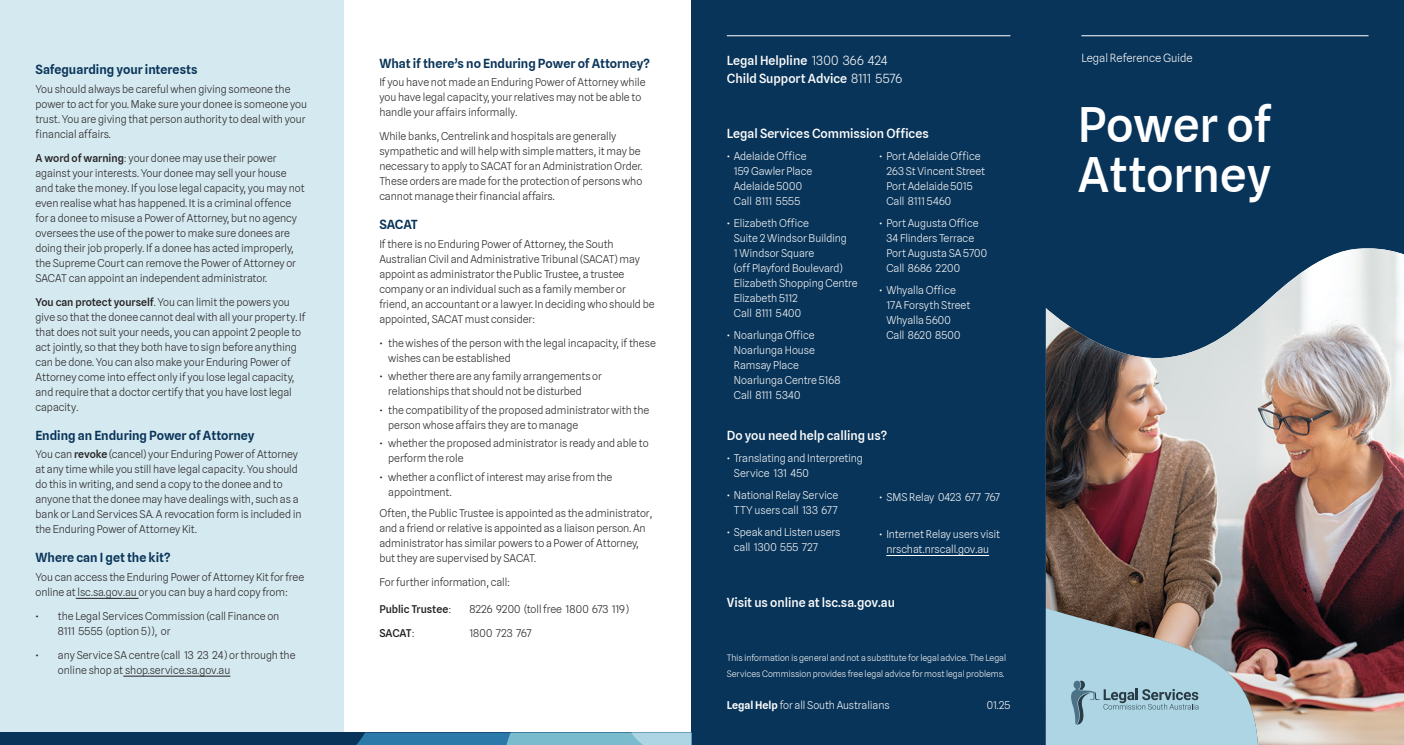
<style>
.page{position:relative;width:1404px;height:745px;background:#fff}
.page>*{position:absolute;margin:0;border:0;box-sizing:border-box;transform-origin:0 0}
.Heading_Level_1{font:500 47.5px/50px "Spline Sans";color:#fff}
.Heading_Level_2{font:500 12.5px "Spline Sans";color:#fff}
.Heading_Level_3{font:600 12.5px "Spline Sans";color:#093459}
.Cover_Sub_Title{font:300 11.25px "Spline Sans";color:#fff}
.Body_Copy{font:300 10.62px/15px "Spline Sans";color:#231f20}
.Dot_Points{font:300 10.62px "Spline Sans";color:#fff}
.Body_Copy-2{font:300 10.62px/15px "Spline Sans";letter-spacing:-.005em;color:#fff}
.Body_Copy-3{font:500 10.62px "Spline Sans";letter-spacing:-.005em;color:#231f20}
.Dot_Points-2{font:300 10.62px "Spline Sans";letter-spacing:-.02em;color:#fff}
.Heading_Level_2-2{font:300 8.75px/16.2px "Spline Sans";color:#fff}
.s1{font-weight:500}
.s2{font-weight:300}
.s3{font-weight:600}
</style>
<div class="page">
<div style="left:691px;top:0;width:365px;height:744px;background:#093459"></div>
<hr style="left:726px;top:35px;width:284px;height:1px;background:#fff">
<hr style="left:886px;top:555px;width:103px;height:1px;background:#fff">
<div style="left:1045px;top:0;width:358px;height:744px;background:#093459"></div>
<hr style="left:1081px;top:35px;width:287px;height:1px;background:#fff">
<div style="left:0;top:0;width:344px;height:744px;background:#d5e9f0"></div>
<div style="left:0;top:732px;width:691px;height:12px;background:#093459"></div>
<svg style="left:357px;top:732px;width:334px;height:12px;background:#5a9cbb"></svg>
<img style="left:1045px;top:248px;width:358px;height:496px">
<hr style="left:76px;top:597px;width:62px;height:1px;background:#231f20">
<hr style="left:123px;top:675px;width:107px;height:1px;background:#231f20">
<svg style="left:1045px;top:607px;width:213px;height:137px;background:#9cb4bd"></svg>
<p class="Heading_Level_3" style="left:35px;top:62px;width:163px">Safeguarding your interests</p>
<p class="Body_Copy" style="left:35px;top:81px;width:273px">You should always be careful when giving someone the power to act for you. Make sure your donee is someone you trust. You are giving that person authority to deal with your financial affairs.</p>
<p class="Body_Copy" style="left:35px;top:150px;width:271px"><span class="s1">A word of warning</span>: your donee may use their power against your interests. Your donee may sell your house and take the money. If you lose legal capacity, you may not even realise what has happened. It is a criminal offence for a donee to misuse a Power of Attorney, but no agency oversees the use of the power to make sure donees are doing their job properly. If a donee has acted improperly, the Supreme Court can remove the Power of Attorney or SACAT can appoint an independent administrator.</p>
<p class="Body_Copy" style="left:35px;top:294px;width:271px"><span class="s1">You can protect yourself</span>. You can limit the powers you give so that the donee cannot deal with all your property. If that does not suit your needs, you can appoint 2 people to act jointly, so that they both have to sign before anything can be done. You can also make your Enduring Power of Attorney come into effect only if you lose legal capacity, and require that a doctor certify that you have lost legal capacity.</p>
<p class="Heading_Level_3" style="left:35px;top:427px;width:221px">Ending an Enduring Power of Attorney</p>
<p class="Body_Copy" style="left:35px;top:446px;width:268px">You can <span class="s1">revoke</span> (cancel) your Enduring Power of Attorney at any time while you still have legal capacity. You should do this in writing, and send a copy to the donee and to anyone that the donee may have dealings with, such as a bank or Land Services SA. A revocation form is included in the Enduring Power of Attorney Kit.</p>
<p class="Heading_Level_3" style="left:35px;top:549px;width:136px">Where can I get the kit?</p>
<p class="Body_Copy" style="left:35px;top:569px;width:270px">You can access the Enduring Power of Attorney Kit for free online at lsc.sa.gov.au or you can buy a hard copy from:</p>
<p class="Body_Copy" style="left:58px;top:607px;width:223px;text-indent:-22px">• the Legal Services Commission (call Finance on<br>8111 5555 (option 5)), or</p>
<p class="Body_Copy" style="left:58px;top:646px;width:239px;text-indent:-22px">• any Service SA centre (call 13 23 24) or through the online shop at shop.service.sa.gov.au</p>
<p class="Heading_Level_3" style="left:379px;top:55px;width:272px">What if there’s no Enduring Power of Attorney?</p>
<p class="Body_Copy" style="left:379px;top:75px;width:268px">If you have not made an Enduring Power of Attorney while you have legal capacity, your relatives may not be able to handle your affairs informally.</p>
<p class="Body_Copy" style="left:379px;top:129px;width:264px">While banks, Centrelink and hospitals are generally sympathetic and will help with simple matters, it may be necessary to apply to SACAT for an Administration Order.<br>These orders are made for the protection of persons who cannot manage their financial affairs.</p>
<p class="Heading_Level_3" style="left:379px;top:216px;width:40px">SACAT</p>
<p class="Body_Copy" style="left:379px;top:236px;width:277px">If there is no Enduring Power of Attorney, the South Australian Civil and Administrative Tribunal (SACAT) may appoint as administrator the Public Trustee, a trustee company or an individual such as a family member or friend, an accountant or a lawyer. In deciding who should be appointed, SACAT must consider:</p>
<p class="Body_Copy" style="left:388px;top:335px;width:269px;text-indent:-9px">• the wishes of the person with the legal incapacity, if these wishes can be established</p>
<p class="Body_Copy" style="left:388px;top:368px;width:215px;text-indent:-9px">• whether there are any family arrangements or relationships that should not be disturbed</p>
<p class="Body_Copy" style="left:388px;top:402px;width:262px;text-indent:-9px">• the compatibility of the proposed administrator with the person whose affairs they are to manage</p>
<p class="Body_Copy" style="left:388px;top:435px;width:262px;text-indent:-9px">• whether the proposed administrator is ready and able to perform the role</p>
<p class="Body_Copy" style="left:388px;top:469px;width:226px;text-indent:-9px">• whether a conflict of interest may arise from the appointment.</p>
<p class="Body_Copy" style="left:379px;top:505px;width:274px">Often, the Public Trustee is appointed as the administrator, and a friend or relative is appointed as a liaison person. An administrator has similar powers to a Power of Attorney, but they are supervised by SACAT.</p>
<p class="Body_Copy" style="left:379px;top:574px;width:132px">For further information, call:</p>
<p class="Body_Copy-3" style="left:379px;top:602px;width:73px">Public Trustee<span class="s2">:</span></p>
<p class="Body_Copy" style="left:469px;top:601px;width:161px">8226 9200 (toll free 1800 673 119)</p>
<p class="Body_Copy-3" style="left:379px;top:626px;width:37px">SACAT<span class="s2">:</span></p>
<p class="Body_Copy" style="left:469px;top:625px;width:64px">1800 723 767</p>
<p class="Heading_Level_2" style="left:726px;top:53px;width:162px">Legal Helpline <span class="s2">1300 366 424</span></p>
<p class="Heading_Level_2" style="left:726px;top:70px;width:177px">Child Support Advice <span class="s2">8111 5576</span></p>
<p class="Heading_Level_2" style="left:726px;top:125px;width:203px">Legal Services Commission Offices</p>
<p class="Body_Copy-2" style="left:726px;top:148px;width:81px">• Adelaide Office</p>
<p class="Dot_Points" style="left:733px;top:164px;width:80px">159 Gawler Place</p>
<p class="Dot_Points" style="left:733px;top:179px;width:70px">Adelaide 5000</p>
<p class="Dot_Points" style="left:733px;top:194px;width:68px">Call 8111 5555</p>
<p class="Body_Copy-2" style="left:726px;top:215px;width:84px">• Elizabeth Office</p>
<p class="Dot_Points" style="left:733px;top:231px;width:114px">Suite 2 Windsor Building</p>
<p class="Dot_Points" style="left:733px;top:246px;width:82px">1 Windsor Square</p>
<p class="Dot_Points" style="left:733px;top:261px;width:110px">(off Playford Boulevard)</p>
<p class="Dot_Points" style="left:733px;top:276px;width:125px">Elizabeth Shopping Centre</p>
<p class="Dot_Points-2" style="left:733px;top:291px;width:65px">Elizabeth 5112</p>
<p class="Dot_Points" style="left:733px;top:306px;width:69px">Call 8111 5400</p>
<p class="Body_Copy-2" style="left:726px;top:327px;width:89px">• Noarlunga Office</p>
<p class="Dot_Points" style="left:733px;top:343px;width:82px">Noarlunga House</p>
<p class="Dot_Points" style="left:733px;top:358px;width:67px">Ramsay Place</p>
<p class="Dot_Points" style="left:733px;top:373px;width:108px">Noarlunga Centre 5168</p>
<p class="Dot_Points" style="left:733px;top:388px;width:68px">Call 8111 5340</p>
<p class="Body_Copy-2" style="left:879px;top:148px;width:103px">• Port Adelaide Office</p>
<p class="Dot_Points" style="left:886px;top:164px;width:100px">263 St Vincent Street</p>
<p class="Dot_Points" style="left:886px;top:179px;width:88px">Port Adelaide 5015</p>
<p class="Dot_Points" style="left:886px;top:194px;width:66px">Call 8111 5460</p>
<p class="Body_Copy-2" style="left:879px;top:215px;width:101px">• Port Augusta Office</p>
<p class="Dot_Points" style="left:886px;top:231px;width:89px">34 Flinders Terrace</p>
<p class="Dot_Points" style="left:886px;top:246px;width:102px">Port Augusta SA 5700</p>
<p class="Dot_Points" style="left:886px;top:261px;width:75px">Call 8686 2200</p>
<p class="Body_Copy-2" style="left:879px;top:282px;width:78px">• Whyalla Office</p>
<p class="Dot_Points" style="left:886px;top:298px;width:85px">17A Forsyth Street</p>
<p class="Dot_Points" style="left:886px;top:313px;width:66px">Whyalla 5600</p>
<p class="Dot_Points" style="left:886px;top:328px;width:76px">Call 8620 8500</p>
<p class="Heading_Level_2" style="left:726px;top:427px;width:162px">Do you need help calling us?</p>
<p class="Body_Copy-2" style="left:733px;top:450px;width:130px;text-indent:-7px">• Translating and Interpreting<br>Service 131 450</p>
<p class="Body_Copy-2" style="left:726px;top:487px;width:113px;text-align:right">• National Relay Service<br>TTY users call 133 677</p>
<p class="Body_Copy-2" style="left:733px;top:524px;width:108px;text-indent:-7px">• Speak and Listen users call 1300 555 727</p>
<p class="Body_Copy-2" style="left:879px;top:489px;width:122px">• SMS Relay 0423 677 767</p>
<p class="Body_Copy-2" style="left:879px;top:526px;width:122px;text-align:center">• Internet Relay users visit nrschat.nrscall.gov.au</p>
<p class="Heading_Level_2" style="left:726px;top:593px;width:170px">Visit us online at lsc.sa.gov.au</p>
<p class="Heading_Level_2-2" style="left:726px;top:649px;width:281px">This information is general and not a substitute for legal advice. The Legal<br>Services Commission provides free legal advice for most legal problems.</p>
<p class="Body_Copy-2" style="left:726px;top:696px;width:164px"><span class="s3">Legal Help</span> for all South Australians</p>
<p class="Body_Copy-2" style="left:986px;top:696px;width:25px">01.25</p>
<p class="Cover_Sub_Title" style="left:1081px;top:51px;width:113px">Legal Reference Guide</p>
<p class="Heading_Level_1" style="left:1077px;top:100px;width:195px">Power of<br>Attorney</p>
</div>
